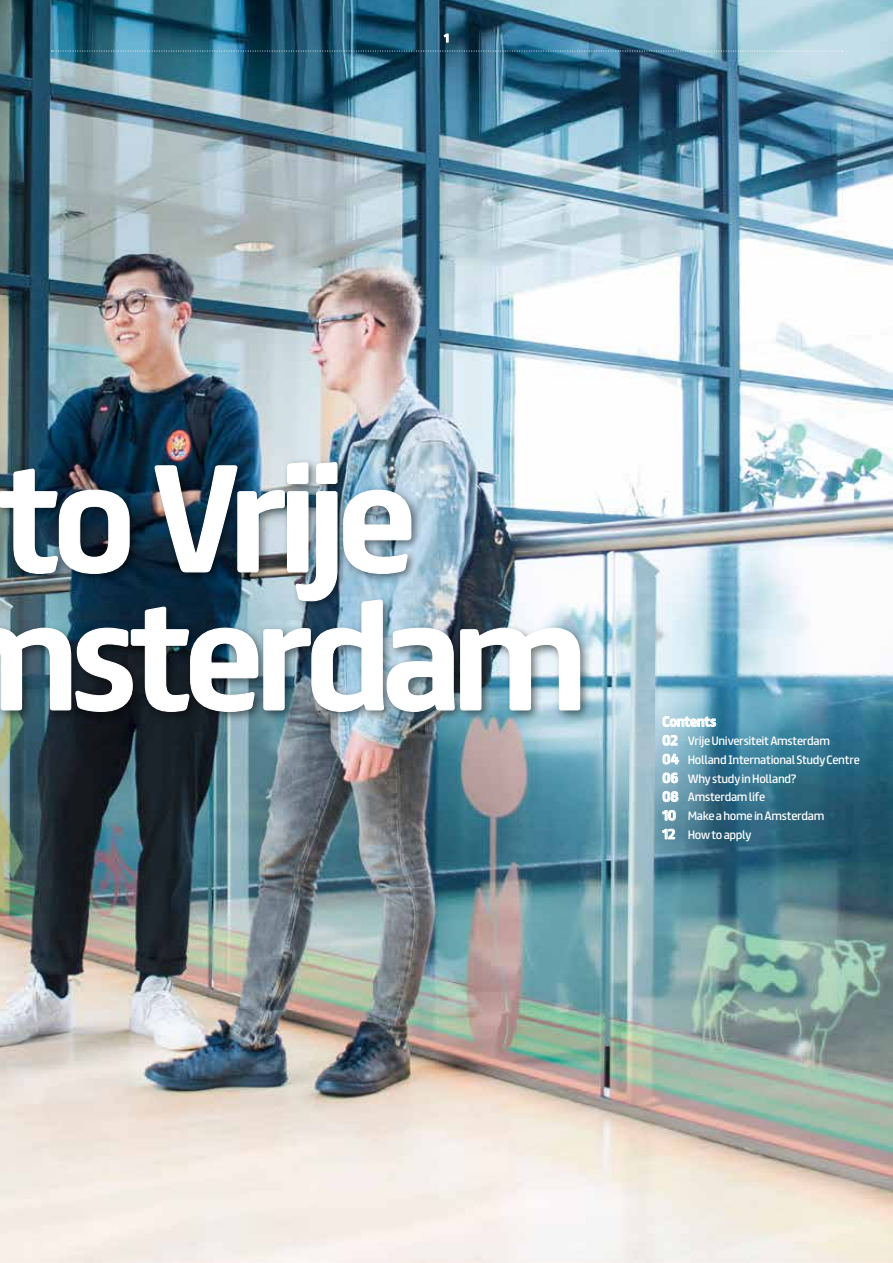
<style>
.page{position:relative;width:893px;height:1263px;background:#fff}
.page>*{position:absolute;margin:0;border:0;box-sizing:border-box;transform-origin:0 0}
.t1{font:700 136.2px/138px "FS Truman";letter-spacing:-.065em;color:#fff}
.t2{font:700 12.3px "FS Truman";letter-spacing:-.02em;color:#fff}
.t3{font:10.8px/18.8px "FS Truman";letter-spacing:-.03em;color:#fff}
.t4{font:700 10.5px "FS Truman";color:#fff}
.s1{font-weight:700;font-size:12.3px}
</style>
<div class="page">
<img style="left:0;top:0;width:893px;height:1263px">
<svg style="left:662px;top:712px;width:54px;height:34px;background:#9dc3d3"></svg>
<svg style="left:662px;top:753px;width:17px;height:30px"></svg>
<svg style="left:662px;top:791px;width:17px;height:11px"></svg>
<svg style="left:662px;top:810px;width:14px;height:11px"></svg>
<svg style="left:662px;top:828px;width:13px;height:11px"></svg>
<svg style="left:444px;top:34px;width:4px;height:9px"></svg>
<svg style="left:51px;top:51px;width:792px;height:1px"></svg>
<div style="left:0;top:457px;width:591px;height:266px;background:#000;opacity:.5"></div>
<img style="left:0;top:463px;width:581px;height:249px">
<p class="t4" style="left:444px;top:29px;width:6px">1</p>
<h1 class="t1" style="left:-57px;top:438px;width:646px;text-indent:56px">to Vrije msterdam</h1>
<p class="t2" style="left:662px;top:711px;width:55px">Contents</p>
<p class="t3" style="left:662px;top:731px;width:199px"><span class="s1">02</span> Vrije Universiteit Amsterdam<br><span class="s1">04</span> Holland International Study Centre<br><span class="s1">06</span> Why study in Holland?<br><span class="s1">08</span> Amsterdam life<br><span class="s1">10</span> Make a home in Amsterdam<br><span class="s1">12</span> How to apply</p>
</div>
